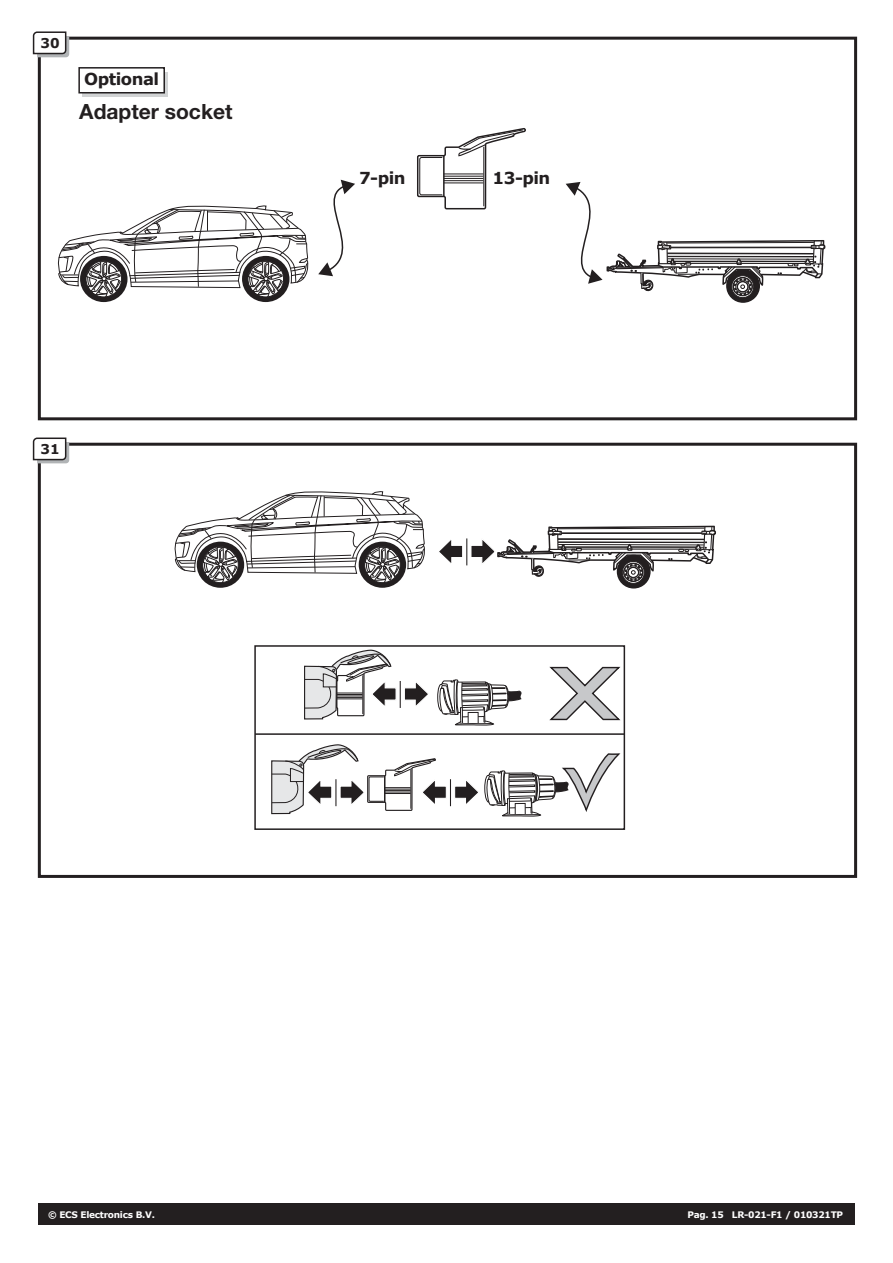
<style>
.page{position:relative;width:893px;height:1263px;background:#fff}
.page>*{position:absolute;margin:0;border:0;box-sizing:border-box;transform-origin:0 0}
.t1{font:700 21px "Helvetica Neue";color:#231f20}
.t2{font:700 16.5px "Verdana";letter-spacing:-.03em;color:#231f20}
.t3{font:700 13.5px "Verdana";color:#231f20}
.t4{font:700 9px "Verdana";letter-spacing:-.03em;color:#fff}
</style>
<div class="page">
<div style="left:38px;top:1203px;width:817px;height:21px;background:#231f20"></div>
<div style="left:83px;top:72px;width:85px;height:25px;background:linear-gradient(to right,#d1d3d4,#d1d3d4)"></div>
<div style="left:78px;top:67px;width:87px;height:26px;background:#fff;border:2px solid #231f20"></div>
<div style="left:254px;top:645px;width:371px;height:185px;border:2px solid #231f20"></div>
<hr style="left:255px;top:733px;width:369px;height:2px;background:#231f20">
<svg style="left:271px;top:650px;width:351px;height:180px"></svg>
<svg style="left:416px;top:36px;width:111px;height:174px"></svg>
<svg style="left:565px;top:182px;width:261px;height:121px"></svg>
<div style="left:80px;top:256px;width:48px;height:46px;background:#231f20;border-radius:50%"></div>
<div style="left:242px;top:256px;width:48px;height:46px;background:#231f20;border-radius:50%"></div>
<svg style="left:57px;top:180px;width:298px;height:117px"></svg>
<svg style="left:437px;top:442px;width:280px;height:147px"></svg>
<div style="left:197px;top:541px;width:47px;height:47px;background:#231f20;border-radius:50%"></div>
<div style="left:358px;top:541px;width:48px;height:47px;background:#231f20;border-radius:50%"></div>
<svg style="left:174px;top:491px;width:251px;height:92px"></svg>
<div style="left:38px;top:443px;width:819px;height:435px;border:3px solid #231f20"></div>
<svg style="left:32px;top:437px;width:37px;height:26px"></svg>
<div style="left:38px;top:37px;width:819px;height:383px;border:3px solid #231f20"></div>
<svg style="left:32px;top:31px;width:37px;height:26px"></svg>
<h3 class="t3" style="left:40px;top:33px;width:21px">30</h3>
<h2 class="t2" style="left:84px;top:68px;width:77px">Optional</h2>
<h1 class="t1" style="left:79px;top:95px;width:155px">Adapter socket</h1>
<h3 class="t3" style="left:40px;top:439px;width:21px">31</h3>
<h2 class="t2" style="left:359px;top:166px;width:48px">7-pin</h2>
<h2 class="t2" style="left:493px;top:166px;width:59px">13-pin</h2>
<p class="t4" style="left:48px;top:1208px;width:108px">© ECS Electronics B.V.</p>
<p class="t4" style="left:687px;top:1208px;width:157px">Pag. 15 LR-021-F1 / 010321TP</p>
</div>
